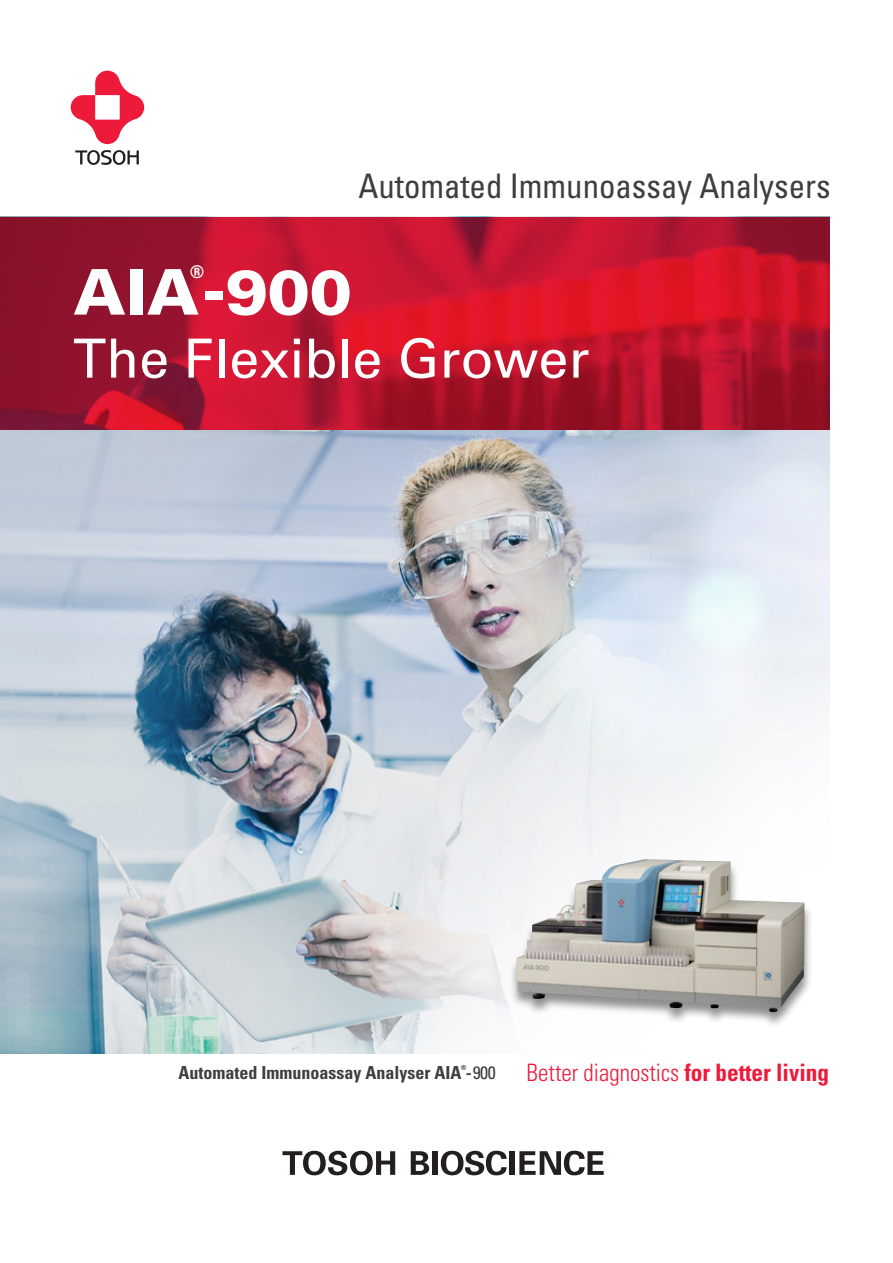
<style>
.page{position:relative;width:893px;height:1263px;background:#fff}
.page>*{position:absolute;margin:0;border:0;box-sizing:border-box;transform-origin:0 0}
.t1{font:900 63px "Univers";color:#fff}
.t2{font:54px "Univers";color:#fff}
.t3{font:condensed 33.9px "Univers";color:#3e3e3f}
.t4{font:300 condensed 24px "Univers";color:#ed1a3a}
.t5{font:700 condensed 18px "Univers";color:#3e3e3f}
.t6{font:700 condensed 17.55px "Univers";color:#fff}
.t7{font:700 condensed 7.05px "Univers";color:#3e3e3f}
.s1{font-weight:700;font-size:72px}
.s2{font-weight:400}
.s3{font-weight:700}
</style>
<div class="page">
<img style="left:0;top:429px;width:829px;height:625px">
<svg style="left:71px;top:71px;width:73px;height:94px"></svg>
<svg style="left:282px;top:1151px;width:113px;height:24px"></svg>
<svg style="left:411px;top:1151px;width:18px;height:24px"></svg>
<div style="left:432px;top:1151px;width:5px;height:24px;background:#231f20"></div>
<div style="left:510px;top:1151px;width:5px;height:24px;background:#231f20"></div>
<svg style="left:441px;top:1151px;width:66px;height:24px"></svg>
<svg style="left:519px;top:1151px;width:85px;height:24px"></svg>
<div style="left:509px;top:860px;width:304px;height:168px;background:#231f20;opacity:.5"></div>
<img style="left:516px;top:859px;width:166px;height:149px">
<img style="left:0;top:217px;width:829px;height:212px">
<p class="t3" style="left:358px;top:164px;width:474px">Automated Immunoassay Analysers</p>
<p class="t6" style="left:190px;top:261px;width:16px">®</p>
<p class="t1" style="left:73px;top:253px;width:280px">AIA<span class="s1">-</span>900</p>
<p class="t2" style="left:73px;top:325px;width:518px">The Flexible Grower</p>
<p class="t7" style="left:461px;top:1063px;width:7px">®</p>
<p class="t5" style="left:179px;top:1061px;width:319px">Automated Immunoassay Analyser AIA -<span class="s2">900</span></p>
<p class="t4" style="left:527px;top:1058px;width:304px">Better diagnostics <span class="s3">for better living</span></p>
</div>
